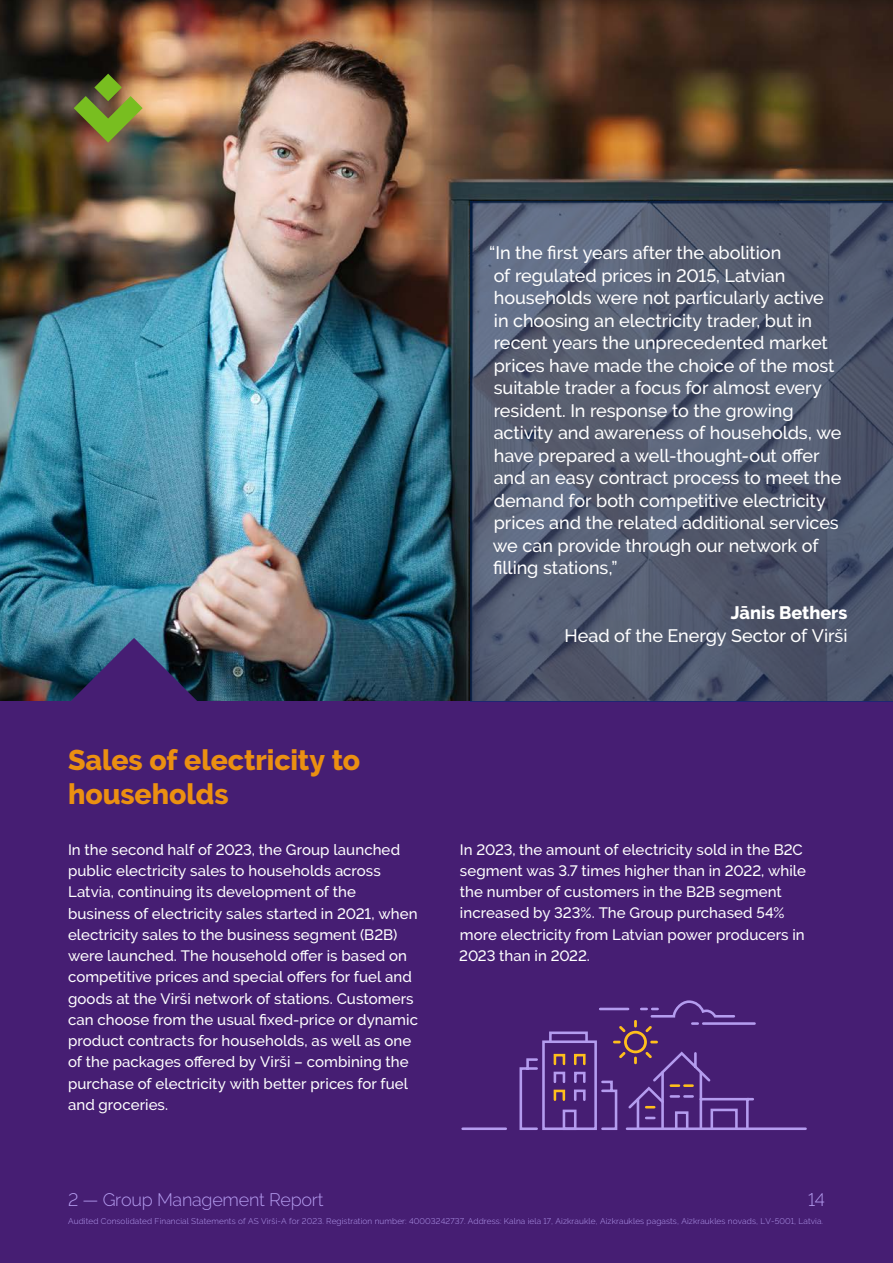
<style>
.page{position:relative;width:893px;height:1263px;background:#fff}
.page>*{position:absolute;margin:0;border:0;box-sizing:border-box;transform-origin:0 0}
.t1{font:800 28.5px/34px "Raleway";letter-spacing:-.005em;color:#eb9011}
.t2{font:500 18px/22.5px "Raleway";letter-spacing:-.005em;color:#fff}
.t3{font:300 18px "Raleway";letter-spacing:-.015em;color:#b49cef}
.t4{font:800 18px "Raleway";color:#fff}
.t5{font:500 15px/21.3px "Raleway";letter-spacing:.005em;color:#fff}
.t6{font:300 8.25px "Raleway";letter-spacing:.015em;color:#b49cef}
</style>
<div class="page">
<img style="left:0;top:0;width:893px;height:702px">
<div style="left:0;top:702px;width:893px;height:561px;background:#461e73"></div>
<svg style="left:52px;top:638px;width:165px;height:64px;background:#2e355f"></svg>
<svg style="left:461px;top:1000px;width:346px;height:130px"></svg>
<svg style="left:471px;top:201px;width:422px;height:501px;background:#525b70"></svg>
<svg style="left:74px;top:74px;width:69px;height:69px;background:#737a33"></svg>
<p class="t2" style="left:489px;top:242px;width:354px">“In the first years after the abolition<br>of regulated prices in 2015, Latvian households were not particularly active<br>in choosing an electricity trader, but in recent years the unprecedented market prices have made the choice of the most suitable trader a focus for almost every resident. In response to the growing activity and awareness of households, we have prepared a well-thought-out offer and an easy contract process to meet the demand for both competitive electricity prices and the related additional services we can provide through our network of filling stations,”</p>
<p class="t4" style="left:731px;top:603px;width:118px">Jānis Bethers</p>
<p class="t2" style="left:565px;top:624px;width:284px">Head of the Energy Sector of Virši</p>
<h1 class="t1" style="left:68px;top:743px;width:294px">Sales of electricity to households</h1>
<p class="t5" style="left:68px;top:839px;width:351px">In the second half of 2023, the Group launched public electricity sales to households across Latvia, continuing its development of the business of electricity sales started in 2021, when electricity sales to the business segment (B2B) were launched. The household offer is based on competitive prices and special offers for fuel and goods at the Virši network of stations. Customers can choose from the usual fixed-price or dynamic product contracts for households, as well as one of the packages offered by Virši – combining the purchase of electricity with better prices for fuel and groceries.</p>
<p class="t5" style="left:459px;top:839px;width:348px">In 2023, the amount of electricity sold in the B2C segment was 3.7 times higher than in 2022, while the number of customers in the B2B segment increased by 323%. The Group purchased 54% more electricity from Latvian power producers in 2023 than in 2022.</p>
<p class="t3" style="left:68px;top:1189px;width:257px">2 — Group Management Report</p>
<p class="t3" style="left:808px;top:1189px;width:18px">14</p>
<p class="t6" style="left:68px;top:1216px;width:756px">Audited Consolidated Financial Statements of AS Virši-A for 2023. Registration number: 40003242737. Address: Kalna iela 17, Aizkraukle, Aizkraukles pagasts, Aizkraukles novads, LV-5001, Latvia.</p>
</div>
